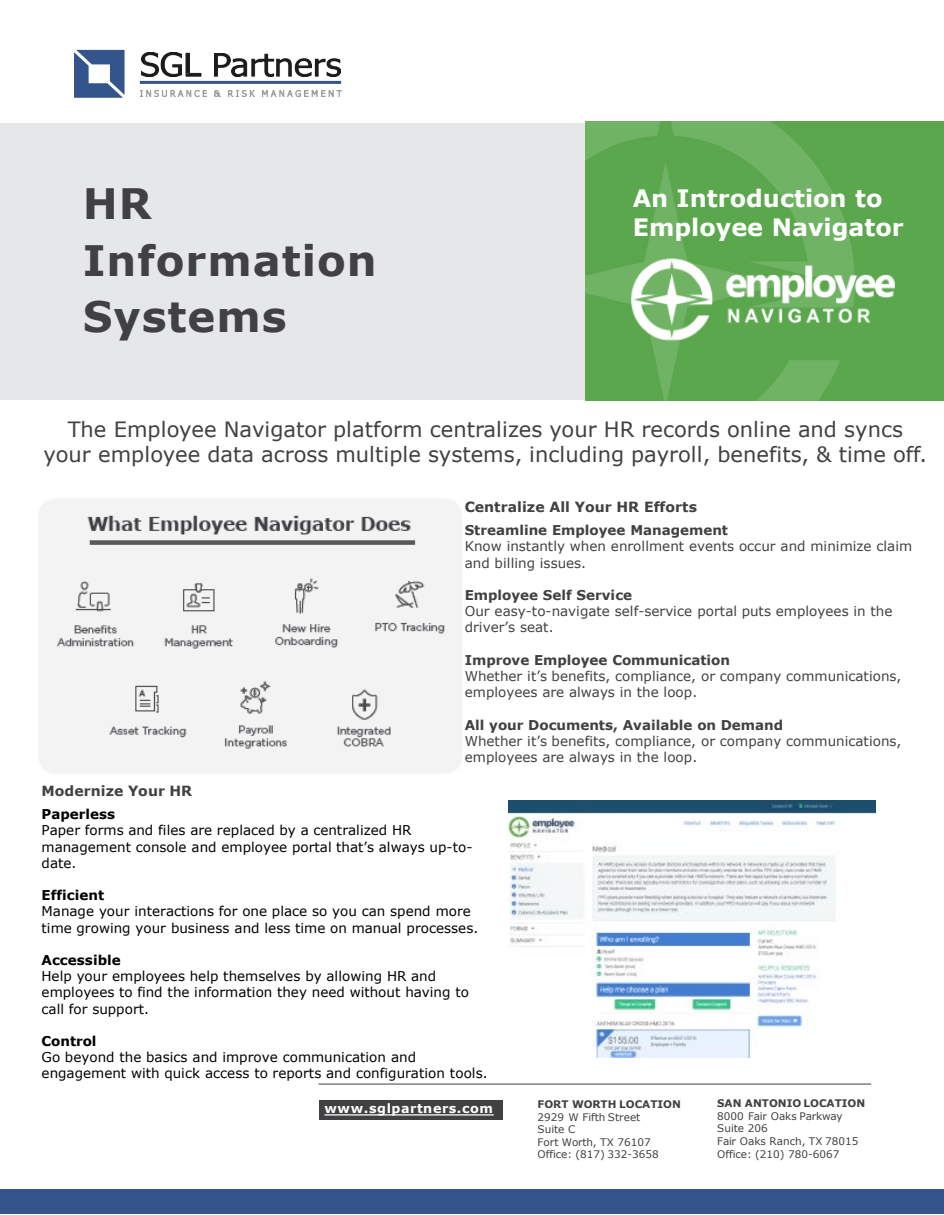
<style>
.page{position:relative;width:944px;height:1215px;background:#fff}
.page>*{position:absolute;margin:0;border:0;box-sizing:border-box;transform-origin:0 0}
.t1{font:700 42px/56.4px "Verdana";letter-spacing:.02em;color:#414042}
.t2{font:700 24px/28.8px "Verdana";color:#fff}
.t3{font:21px/25.2px "Verdana";color:#414042;text-align:center}
.t4{font:700 14.1px "Verdana";letter-spacing:.005em;color:#414042}
.t5{font:13.5px/16.2px "Verdana";color:#000}
.t6{font:13.5px/16.2px "Verdana";letter-spacing:.005em;color:#414042}
.t7{font:700 13.5px "Verdana";letter-spacing:-.005em;color:#414042}
.t8{font:700 13.5px "Verdana";color:#000}
.t9{font:700 12.75px "Verdana";letter-spacing:.045em;color:#fff}
.t10{font:10.5px/12.6px "Verdana";color:#414042}
.t11{font:700 10.5px "Verdana";color:#414042}
</style>
<div class="page">
<div style="left:0;top:123px;width:943px;height:277px;background:#e6e7e8"></div>
<div style="left:0;top:1189px;width:943px;height:25px;background:#33558b"></div>
<img style="left:141px;top:53px;width:41px;height:24px">
<svg style="left:186px;top:53px;width:15px;height:23px"></svg>
<img style="left:214px;top:53px;width:126px;height:24px">
<img style="left:141px;top:90px;width:66px;height:7px">
<svg style="left:215px;top:90px;width:6px;height:7px"></svg>
<img style="left:229px;top:90px;width:26px;height:7px">
<img style="left:262px;top:90px;width:79px;height:7px">
<hr style="left:140px;top:81px;width:201px;height:3px;background:#33558b">
<svg style="left:74px;top:50px;width:51px;height:48px"></svg>
<hr style="left:318px;top:1083px;width:553px;height:1px;background:#414042">
<div style="left:318px;top:1100px;width:184px;height:19px;background:#414042"></div>
<svg style="left:324px;top:1114px;width:170px;height:1px"></svg>
<img style="left:508px;top:800px;width:367px;height:257px">
<img style="left:586px;top:122px;width:358px;height:278px">
<img style="left:629px;top:256px;width:266px;height:85px">
<img style="left:39px;top:499px;width:422px;height:274px">
<h2 class="t1" style="left:83px;top:175px;width:295px">HR<br>Information<br>Systems</h2>
<p class="t2" style="left:632px;top:184px;width:272px">An Introduction to<br>Employee Navigator</p>
<p class="t3" style="left:44px;top:416px;width:885px">The Employee Navigator platform centralizes your HR records online and syncs your employee data across multiple systems, including payroll, benefits, &amp; time off.</p>
<p class="t4" style="left:465px;top:497px;width:234px">Centralize All Your HR Efforts</p>
<p class="t7" style="left:465px;top:520px;width:265px">Streamline Employee Management</p>
<p class="t6" style="left:465px;top:538px;width:449px">Know instantly when enrollment events occur and minimize claim and billing issues.</p>
<p class="t7" style="left:465px;top:585px;width:169px">Employee Self Service</p>
<p class="t6" style="left:465px;top:603px;width:429px">Our easy-to-navigate self-service portal puts employees in the driver’s seat.</p>
<p class="t7" style="left:465px;top:650px;width:267px">Improve Employee Communication</p>
<p class="t6" style="left:465px;top:667px;width:438px">Whether it’s benefits, compliance, or company communications, employees are always in the loop.</p>
<p class="t7" style="left:465px;top:715px;width:320px">All your Documents, Available on Demand</p>
<p class="t6" style="left:465px;top:732px;width:438px">Whether it’s benefits, compliance, or company communications, employees are always in the loop.</p>
<p class="t4" style="left:42px;top:781px;width:152px">Modernize Your HR</p>
<p class="t8" style="left:42px;top:804px;width:75px">Paperless</p>
<p class="t5" style="left:42px;top:822px;width:432px">Paper forms and files are replaced by a centralized HR management console and employee portal that’s always up-to&shy;date.</p>
<p class="t8" style="left:42px;top:885px;width:64px">Efficient</p>
<p class="t5" style="left:42px;top:903px;width:438px">Manage your interactions for one place so you can spend more time growing your business and less time on manual processes.</p>
<p class="t8" style="left:42px;top:950px;width:81px">Accessible</p>
<p class="t5" style="left:42px;top:967px;width:429px">Help your employees help themselves by allowing HR and employees to find the information they need without having to call for support.</p>
<p class="t8" style="left:42px;top:1031px;width:57px">Control</p>
<p class="t5" style="left:42px;top:1048px;width:447px">Go beyond the basics and improve communication and engagement with quick access to reports and configuration tools.</p>
<p class="t9" style="left:324px;top:1099px;width:170px">www.sglpartners.com</p>
<p class="t11" style="left:537px;top:1096px;width:145px">FORT WORTH LOCATION</p>
<p class="t10" style="left:537px;top:1110px;width:104px">2929 W Fifth Street<br>Suite C</p>
<p class="t10" style="left:537px;top:1135px;width:123px">Fort Worth, TX 76107<br>Office: (817) 332-3658</p>
<p class="t11" style="left:717px;top:1095px;width:149px">SAN ANTONIO LOCATION</p>
<p class="t10" style="left:717px;top:1109px;width:127px">8000 Fair Oaks Parkway<br>Suite 206</p>
<p class="t10" style="left:717px;top:1134px;width:143px">Fair Oaks Ranch, TX 78015<br>Office: (210) 780-6067</p>
</div>
